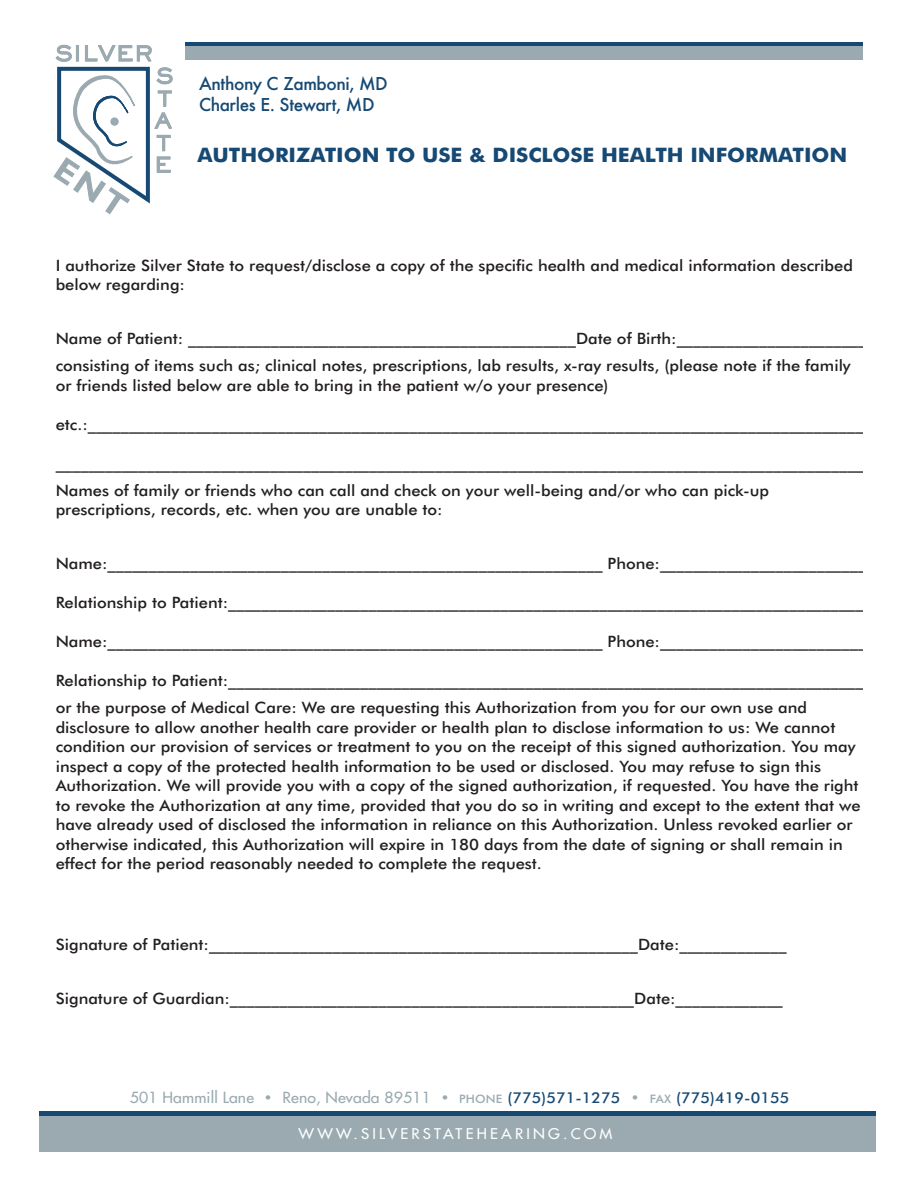
<style>
.page{position:relative;width:918px;height:1188px;background:#fff}
.page>*{position:absolute;margin:0;border:0;box-sizing:border-box;transform-origin:0 0}
.t1{font:700 19.95px "Futura BT";color:#164973;scale:1.05 1}
.t2{font:500 17.25px/20.7px "Futura";letter-spacing:-.025em;color:#164973}
.t3{font:500 15.6px/19.5px "Futura BT";color:#231f20;scale:1.05 1}
.t4{font:15px "Futura";letter-spacing:.01em;color:#9aaab0;scale:1.05 1}
.t5{font:14.4px "Futura";letter-spacing:.21em;color:#fff;scale:1.05 1}
.s1{font-family:"Futura BT";font-weight:500}
.s2{font-family:"Futura BT";font-weight:500;font-size:11.7px}
.s3{font-family:"Futura BT";font-weight:500;color:#164973}
</style>
<div class="page">
<svg style="left:39px;top:1111px;width:837px;height:6px;background:#2c597d"></svg>
<div style="left:39px;top:1117px;width:837px;height:35px;background:#9aaab0"></div>
<svg style="left:185px;top:42px;width:678px;height:5px;background:#305c7f"></svg>
<div style="left:185px;top:47px;width:678px;height:13px;background:#9aaab0"></div>
<svg style="left:53px;top:44px;width:120px;height:171px"></svg>
<div style="left:110px;top:117px;width:9px;height:9px;background:#9aaab0;border-radius:50%"></div>
<p class="t2" style="left:199px;top:73px;width:190px">Anthony C Zamboni, MD<br>Charles E. Stewart, MD</p>
<p class="t1" style="left:198px;top:143px;width:620px">AUTHORIZATION TO USE &amp; DISCLOSE HEALTH INFORMATION</p>
<p class="t3" style="left:56px;top:255px;width:761px">I authorize Silver State to request/disclose a copy of the specific health and medical information described below regarding:</p>
<p class="t3" style="left:56px;top:325px;width:774px;line-height:27px">Name of Patient: _______________________________________________Date of Birth:_______________________ consisting of items such as; clinical notes, prescriptions, lab results, x-ray results, (please note if the family</p>
<p class="t3" style="left:56px;top:375px;width:528px">or friends listed below are able to bring in the patient w/o your presence)</p>
<p class="t3" style="left:56px;top:414px;width:771px">etc.:______________________________________________________________________________________________</p>
<p class="t3" style="left:56px;top:449px;width:771px;line-height:27px">__________________________________________________________________________________________________<br>Names of family or friends who can call and check on your well-being and/or who can pick-up</p>
<p class="t3" style="left:56px;top:500px;width:370px">prescriptions, records, etc. when you are unable to:</p>
<p class="t3" style="left:56px;top:554px;width:774px">Name:____________________________________________________________ Phone:_________________________</p>
<p class="t3" style="left:56px;top:593px;width:771px">Relationship to Patient:_____________________________________________________________________________</p>
<p class="t3" style="left:56px;top:632px;width:774px">Name:____________________________________________________________ Phone:_________________________</p>
<p class="t3" style="left:56px;top:667px;width:771px;line-height:27px">Relationship to Patient:_____________________________________________________________________________ or the purpose of Medical Care: We are requesting this Authorization from you for our own use and</p>
<p class="t3" style="left:56px;top:717px;width:768px">disclosure to allow another health care provider or health plan to disclose information to us: We cannot condition our provision of services or treatment to you on the receipt of this signed authorization. You may inspect a copy of the protected health information to be used or disclosed. You may refuse to sign this Authorization. We will provide you with a copy of the signed authorization, if requested. You have the right to revoke the Authorization at any time, provided that you do so in writing and except to the extent that we have already used of disclosed the information in reliance on this Authorization. Unless revoked earlier or otherwise indicated, this Authorization will expire in 180 days from the date of signing or shall remain in effect for the period reasonably needed to complete the request.</p>
<p class="t3" style="left:56px;top:935px;width:698px">Signature of Patient:____________________________________________________Date:_____________</p>
<p class="t3" style="left:56px;top:989px;width:694px">Signature of Guardian:_________________________________________________Date:_____________</p>
<p class="t4" style="left:130px;top:1088px;width:629px">501 Hammill Lane <span class="s1">•</span> Reno, Nevada 89511 <span class="s1">•</span> <span class="s2">PHONE</span> <span class="s3">(775)571-1275</span> <span class="s1">•</span> <span class="s2">FAX</span> <span class="s3">(775)419-0155</span></p>
<p class="t5" style="left:299px;top:1125px;width:300px">WWW.SILVERSTATEHEARING.COM</p>
</div>
